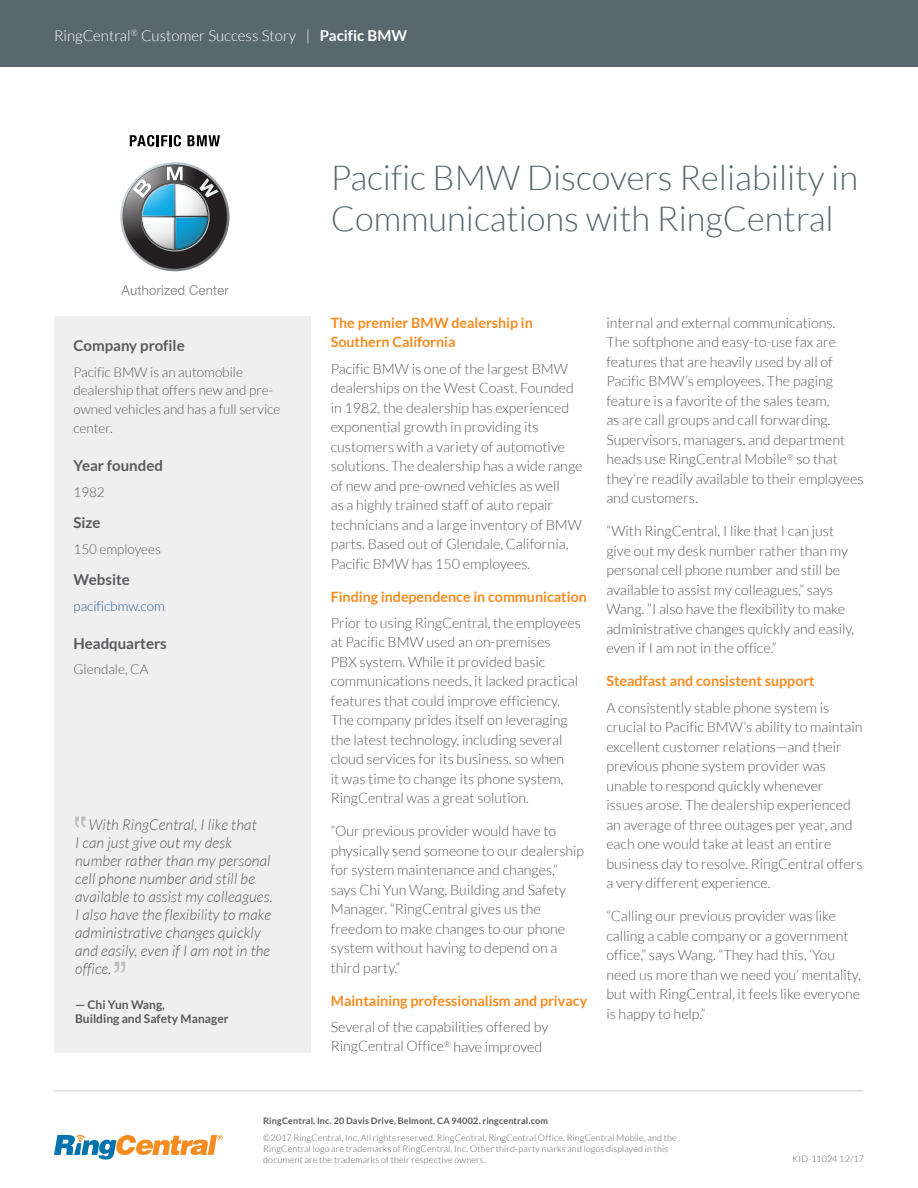
<style>
.page{position:relative;width:918px;height:1188px;background:#fff}
.page>*{position:absolute;margin:0;border:0;box-sizing:border-box;transform-origin:0 0}
.t1{font:300 34.5px/41.4px "Lato";color:#59686e}
.t2{font:italic 300 15px/18px "Lato";letter-spacing:.01em;color:#58595b}
.t3{font:700 15px "Lato";color:#58595b}
.t4{font:300 15px "Lato";color:#fff}
.t5{font:300 14.25px/19.5px "Lato";color:#58595b}
.t6{font:700 14.25px/19.5px "Lato";color:#f68b1f}
.t7{font:300 13.5px/18.8px "Lato";color:#58595b}
.t8{font:300 13.5px "Lato";color:#215e9e}
.t9{font:700 12px/14.4px "Lato";color:#58595b}
.t10{font:300 9px/10.8px "Lato";letter-spacing:.015em;color:#58595b}
.t11{font:700 9px "Lato";letter-spacing:.015em;color:#58595b}
.s1{font-weight:700}
</style>
<div class="page">
<div style="left:0;top:0;width:918px;height:68px;background:#59686e"></div>
<hr style="left:55px;top:1090px;width:808px;height:1px;background:#dadbdc">
<svg style="left:54px;top:1135px;width:169px;height:25px"></svg>
<div style="left:54px;top:316px;width:256px;height:737px;background:#f0eff0"></div>
<svg style="left:75px;top:816px;width:11px;height:12px"></svg>
<svg style="left:115px;top:962px;width:10px;height:11px"></svg>
<svg style="left:120px;top:162px;width:110px;height:109px"></svg>
<svg style="left:130px;top:135px;width:51px;height:11px"></svg>
<svg style="left:188px;top:135px;width:32px;height:11px"></svg>
<svg style="left:121px;top:285px;width:108px;height:10px"></svg>
<p class="t4" style="left:54px;top:27px;width:355px">RingCentral<sup>®</sup> Customer Success Story | <span class="s1">Pacific BMW</span></p>
<p class="t3" style="left:74px;top:337px;width:113px">Company profile</p>
<p class="t7" style="left:74px;top:363px;width:208px">Pacific BMW is an automobile dealership that offers new and pre&shy;owned vehicles and has a full service center.</p>
<p class="t3" style="left:74px;top:457px;width:91px">Year founded</p>
<p class="t7" style="left:74px;top:483px;width:33px">1982</p>
<p class="t3" style="left:74px;top:514px;width:29px">Size</p>
<p class="t7" style="left:74px;top:540px;width:89px">150 employees</p>
<p class="t3" style="left:74px;top:571px;width:58px">Website</p>
<p class="t8" style="left:74px;top:599px;width:93px">pacificbmw.com</p>
<p class="t3" style="left:74px;top:635px;width:95px">Headquarters</p>
<p class="t7" style="left:74px;top:660px;width:76px">Glendale, CA</p>
<p class="t2" style="left:75px;top:816px;width:199px;text-indent:14px">With RingCentral, I like that<br>I can just give out my desk number rather than my personal cell phone number and still be available to assist my colleagues.<br>I also have the flexibility to make administrative changes quickly and easily, even if I am not in the office.</p>
<p class="t9" style="left:75px;top:997px;width:155px">— Chi Yun Wang,<br>Building and Safety Manager</p>
<h1 class="t1" style="left:331px;top:157px;width:529px">Pacific BMW Discovers Reliability in<br>Communications with RingCentral</h1>
<p class="t6" style="left:331px;top:313px;width:204px">The premier BMW dealership in<br>Southern California</p>
<p class="t5" style="left:331px;top:359px;width:253px">Pacific BMW is one of the largest BMW dealerships on the West Coast. Founded in 1982, the dealership has experienced exponential growth in providing its customers with a variety of automotive solutions. The dealership has a wide range of new and pre-owned vehicles as well<br>as a highly trained staff of auto repair technicians and a large inventory of BMW parts. Based out of Glendale, California, Pacific BMW has 150 employees.</p>
<p class="t6" style="left:331px;top:586px;width:258px">Finding independence in communication</p>
<p class="t5" style="left:331px;top:613px;width:252px">Prior to using RingCentral, the employees at Pacific BMW used an on-premises<br>PBX system. While it provided basic communications needs, it lacked practical features that could improve efficiency.<br>The company prides itself on leveraging the latest technology, including several cloud services for its business, so when<br>it was time to change its phone system, RingCentral was a great solution.</p>
<p class="t5" style="left:331px;top:821px;width:255px">“Our previous provider would have to physically send someone to our dealership for system maintenance and changes,” says Chi Yun Wang, Building and Safety Manager. “RingCentral gives us the freedom to make changes to our phone system without having to depend on a third party.”</p>
<p class="t6" style="left:331px;top:991px;width:258px">Maintaining professionalism and privacy</p>
<p class="t5" style="left:331px;top:1017px;width:219px">Several of the capabilities offered by<br>RingCentral Office<sup>®</sup> have improved</p>
<p class="t5" style="left:606px;top:313px;width:259px">internal and external communications.<br>The softphone and easy-to-use fax are features that are heavily used by all of Pacific BMW’s employees. The paging feature is a favorite of the sales team,<br>as are call groups and call forwarding.<br>Supervisors, managers, and department heads use RingCentral Mobile<sup>®</sup> so that they’re readily available to their employees and customers.</p>
<p class="t5" style="left:606px;top:522px;width:249px">“With RingCentral, I like that I can just give out my desk number rather than my personal cell phone number and still be available to assist my colleagues,” says Wang. “I also have the flexibility to make administrative changes quickly and easily, even if I am not in the office.”</p>
<p class="t6" style="left:606px;top:671px;width:210px">Steadfast and consistent support</p>
<p class="t5" style="left:606px;top:698px;width:258px">A consistently stable phone system is crucial to Pacific BMW’s ability to maintain excellent customer relations—and their previous phone system provider was unable to respond quickly whenever issues arose. The dealership experienced an average of three outages per year, and each one would take at least an entire business day to resolve. RingCentral offers a very different experience.</p>
<p class="t5" style="left:606px;top:906px;width:256px">“Calling our previous provider was like calling a cable company or a government office,” says Wang. “They had this, ‘You need us more than we need you’ mentality, but with RingCentral, it feels like everyone is happy to help.”</p>
<p class="t11" style="left:263px;top:1115px;width:286px">RingCentral, Inc. 20 Davis Drive, Belmont, CA 94002. ringcentral.com</p>
<p class="t10" style="left:263px;top:1133px;width:415px">©2017 RingCentral, Inc. All rights reserved. RingCentral, RingCentral Office, RingCentral Mobile, and the<br>RingCentral logo are trademarks of RingCentral, Inc. Other third-party marks and logos displayed in this document are the trademarks of their respective owners.</p>
<p class="t10" style="left:792px;top:1153px;width:73px">KID-11024 12/17</p>
</div>
